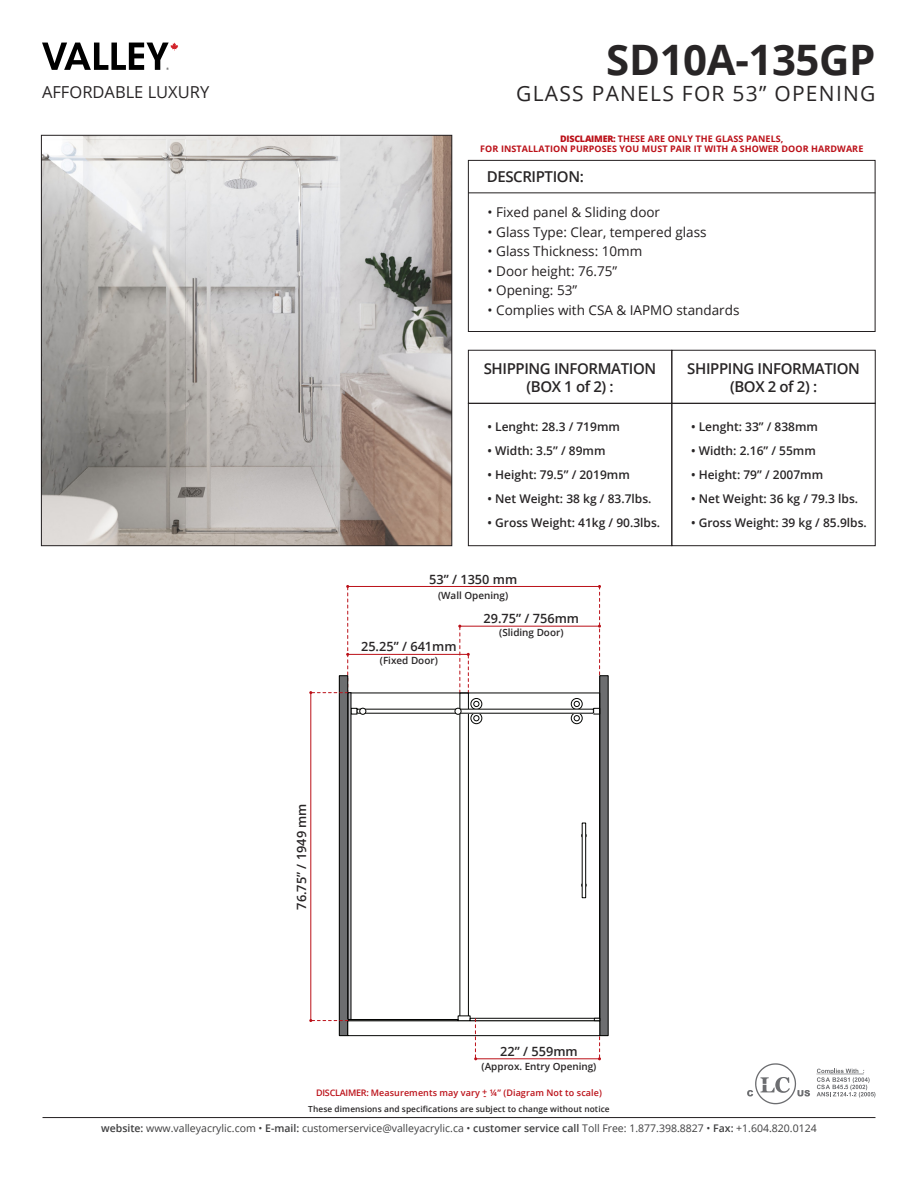
<style>
.page{position:relative;width:918px;height:1188px;background:#fff}
.page>*{position:absolute;margin:0;border:0;box-sizing:border-box;transform-origin:0 0}
.t1{font:700 42px "Open Sans";letter-spacing:-.01em;color:#282526}
.t2{font:21px "Open Sans";letter-spacing:.06em;color:#282526}
.t3{font:16.5px "Open Sans";color:#282526}
.t4{font:600 15px "Open Sans";letter-spacing:-.025em;color:#282526}
.t5{font:13.5px "Open Sans";color:#231f20}
.t6{font:600 12.75px "Open Sans";color:#282526}
.t7{font:600 12px "Open Sans";color:#282526}
.t8{font:10.5px "Open Sans";color:#3e3e3f}
.t9{font:600 9.9px "Open Sans";color:#282526}
.t10{font:700 9px "Open Sans";letter-spacing:.01em;color:#bb1018}
.t11{font:600 9px "Open Sans";letter-spacing:.01em;color:#bb1018}
.t12{font:600 8.4px "Open Sans";letter-spacing:.01em;color:#282526}
.s1{font-weight:800}
.s2{font-weight:600}
</style>
<div class="page">
<hr style="left:43px;top:1117px;width:832px;height:1px;background:#231f20">
<svg style="left:42px;top:43px;width:136px;height:27px"></svg>
<div style="left:468px;top:160px;width:407px;height:172px;border:1px solid #231f20"></div>
<hr style="left:468px;top:192px;width:407px;height:1px;background:#231f20">
<div style="left:468px;top:403px;width:204px;height:143px;border:1px solid #231f20"></div>
<div style="left:672px;top:403px;width:204px;height:143px;border:1px solid #231f20"></div>
<div style="left:468px;top:350px;width:204px;height:54px;border:1px solid #231f20"></div>
<div style="left:672px;top:350px;width:204px;height:54px;border:1px solid #231f20"></div>
<img style="left:43px;top:137px;width:407px;height:407px">
<svg style="left:747px;top:1063px;width:63px;height:41px"></svg>
<svg style="left:816px;top:1069px;width:59px;height:29px"></svg>
<hr style="left:348px;top:654px;width:120px;height:1px;background:#bb1018">
<svg style="left:467px;top:653px;width:3px;height:39px"></svg>
<hr style="left:460px;top:626px;width:139px;height:1px;background:#bb1018">
<svg style="left:458px;top:625px;width:3px;height:67px"></svg>
<hr style="left:348px;top:586px;width:251px;height:1px;background:#bb1018">
<svg style="left:598px;top:585px;width:3px;height:90px"></svg>
<hr style="left:476px;top:1058px;width:123px;height:1px;background:#bb1018">
<div style="left:339px;top:676px;width:9px;height:360px;background:#6d6e70"></div>
<div style="left:339px;top:675px;width:9px;height:361px;border:1px solid #040503"></div>
<div style="left:600px;top:676px;width:8px;height:360px;background:#6d6e70"></div>
<svg style="left:351px;top:692px;width:249px;height:327px"></svg>
<svg style="left:360px;top:708px;width:6px;height:6px"></svg>
<div style="left:359px;top:708px;width:7px;height:7px;border:1px solid #040503;border-radius:50%"></div>
<svg style="left:455px;top:708px;width:6px;height:6px"></svg>
<div style="left:455px;top:708px;width:6px;height:7px;border:1px solid #040503;border-radius:50%"></div>
<div style="left:582px;top:823px;width:4px;height:75px;border:1px solid #040503"></div>
<div style="left:348px;top:1020px;width:252px;height:16px;border:1px solid #040503"></div>
<div style="left:458px;top:1016px;width:12px;height:5px;background:#fff"></div>
<div style="left:458px;top:1016px;width:12px;height:5px;border:1px solid #040503"></div>
<div style="left:470px;top:1018px;width:130px;height:3px;border:1px solid #040503"></div>
<div style="left:348px;top:1019px;width:110px;height:2px;border:1px solid #040503"></div>
<svg style="left:594px;top:1013px;width:7px;height:47px"></svg>
<hr style="left:310px;top:693px;width:1px;height:328px;background:#bb1018">
<svg style="left:309px;top:585px;width:40px;height:109px"></svg>
<svg style="left:309px;top:1019px;width:39px;height:3px"></svg>
<svg style="left:474px;top:1019px;width:3px;height:41px"></svg>
<hr style="left:348px;top:692px;width:3px;height:328px;background:#b8b9bc">
<p class="t3" style="left:42px;top:80px;width:169px">AFFORDABLE LUXURY</p>
<p class="t1" style="left:606px;top:30px;width:271px">SD10A-135GP</p>
<p class="t2" style="left:516px;top:79px;width:361px">GLASS PANELS FOR 53” OPENING</p>
<p class="t10" style="left:560px;top:132px;width:225px"><span class="s1">DISCLAIMER:</span> THESE ARE ONLY THE GLASS PANELS,</p>
<p class="t10" style="left:480px;top:143px;width:385px">FOR INSTALLATION PURPOSES YOU MUST PAIR IT WITH A SHOWER DOOR HARDWARE</p>
<p class="t4" style="left:487px;top:166px;width:99px">DESCRIPTION:</p>
<p class="t5" style="left:488px;top:203px;width:174px">• Fixed panel &amp; Sliding door</p>
<p class="t5" style="left:488px;top:223px;width:221px">• Glass Type: Clear, tempered glass</p>
<p class="t5" style="left:488px;top:242px;width:156px">• Glass Thickness: 10mm</p>
<p class="t5" style="left:488px;top:262px;width:131px">• Door height: 76.75”</p>
<p class="t5" style="left:488px;top:281px;width:91px">• Opening: 53”</p>
<p class="t5" style="left:488px;top:301px;width:253px">• Complies with CSA &amp; IAPMO standards</p>
<p class="t4" style="left:484px;top:358px;width:174px">SHIPPING INFORMATION</p>
<p class="t4" style="left:527px;top:376px;width:89px">(BOX 1 of 2) :</p>
<p class="t7" style="left:488px;top:419px;width:134px">• Lenght: 28.3 / 719mm</p>
<p class="t7" style="left:488px;top:443px;width:119px">• Width: 3.5” / 89mm</p>
<p class="t7" style="left:488px;top:467px;width:144px">• Height: 79.5” / 2019mm</p>
<p class="t7" style="left:488px;top:491px;width:165px">• Net Weight: 38 kg / 83.7lbs.</p>
<p class="t7" style="left:488px;top:515px;width:174px">• Gross Weight: 41kg / 90.3lbs.</p>
<p class="t6" style="left:429px;top:571px;width:90px">53” / 1350 mm</p>
<p class="t9" style="left:438px;top:588px;width:72px">(Wall Opening)</p>
<p class="t6" style="left:484px;top:609px;width:97px">29.75” / 756mm</p>
<p class="t6" style="left:361px;top:638px;width:97px">25.25” / 641mm</p>
<p class="t9" style="left:380px;top:654px;width:59px">(Fixed Door)</p>
<p class="t9" style="left:499px;top:625px;width:66px">(Sliding Door)</p>
<p class="t4" style="left:687px;top:358px;width:174px">SHIPPING INFORMATION</p>
<p class="t4" style="left:730px;top:376px;width:89px">(BOX 2 of 2) :</p>
<p class="t7" style="left:691px;top:419px;width:128px">• Lenght: 33” / 838mm</p>
<p class="t7" style="left:691px;top:443px;width:126px">• Width: 2.16” / 55mm</p>
<p class="t7" style="left:691px;top:467px;width:134px">• Height: 79” / 2007mm</p>
<p class="t7" style="left:691px;top:491px;width:169px">• Net Weight: 36 kg / 79.3 lbs.</p>
<p class="t7" style="left:691px;top:515px;width:177px">• Gross Weight: 39 kg / 85.9lbs.</p>
<p class="t6" style="left:293px;top:910px;width:108px;rotate:-90deg">76.75” / 1949 mm</p>
<p class="t6" style="left:500px;top:1042px;width:79px">22” / 559mm</p>
<p class="t9" style="left:482px;top:1060px;width:116px">(Approx. Entry Opening)</p>
<p class="t11" style="left:482px;top:1085px;width:7px">+</p>
<p class="t11" style="left:316px;top:1087px;width:287px">DISCLAIMER: Measurements may vary ¼” (Diagram Not to scale)</p>
<p class="t11" style="left:483px;top:1090px;width:4px">-</p>
<p class="t12" style="left:308px;top:1103px;width:303px">These dimensions and specifications are subject to change without notice</p>
<p class="t8" style="left:101px;top:1121px;width:717px"><span class="s2">website:</span> www.valleyacrylic.com • <span class="s2">E-mail:</span> customerservice@valleyacrylic.ca • <span class="s2">customer service call</span> Toll Free: 1.877.398.8827 • <span class="s2">Fax:</span> +1.604.820.0124</p>
</div>
